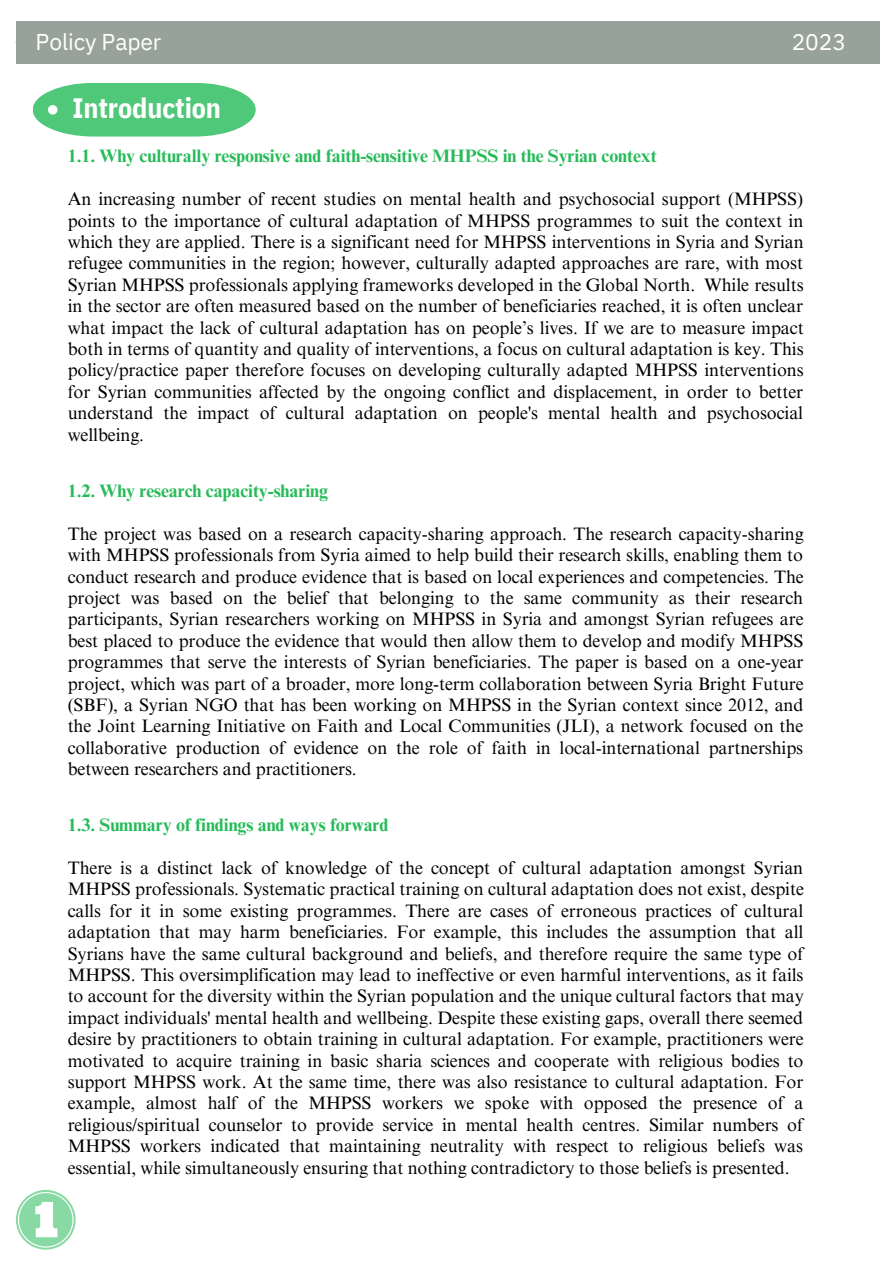
<style>
.page{position:relative;width:894px;height:1264px;background:#fff}
.page>*{position:absolute;margin:0;border:0;box-sizing:border-box;transform-origin:0 0}
.t1{font:700 27.9px "IBM Plex Sans Cond";letter-spacing:-.005em;color:#fff}
.t2{font:22.8px "IBM Plex Sans";letter-spacing:-.005em;color:#fff}
.t3{font:18px/21.5px "Times NRMT Pro";letter-spacing:-.005em;color:#000;text-align:justify}
.t4{font:700 18px "Times NRMT Pro";letter-spacing:-.005em;color:#26bb59}
</style>
<div class="page">
<svg style="left:16px;top:1190px;width:60px;height:59px"></svg>
<svg style="left:33px;top:83px;width:222px;height:53px;background:#64ce88"></svg>
<div style="left:16px;top:21px;width:863px;height:42px;background:#97a29b"></div>
<hr style="left:15px;top:42px;width:366px;height:1px;background:#97a29b">
<p class="t2" style="left:36px;top:27px;width:127px">Policy Paper</p>
<p class="t2" style="left:791px;top:27px;width:56px">2023</p>
<p class="t1" style="left:73px;top:90px;width:150px">Introduction</p>
<p class="t4" style="left:68px;top:149px;width:590px">1.1. Why culturally responsive and faith-sensitive MHPSS in the Syrian context</p>
<p class="t3" style="left:68px;top:191px;width:737px">An increasing number of recent studies on mental health and psychosocial support (MHPSS) points to the importance of cultural adaptation of MHPSS programmes to suit the context in which they are applied. There is a significant need for MHPSS interventions in Syria and Syrian refugee communities in the region; however, culturally adapted approaches are rare, with most Syrian MHPSS professionals applying frameworks developed in the Global North. While results in the sector are often measured based on the number of beneficiaries reached, it is often unclear what impact the lack of cultural adaptation has on people’s lives. If we are to measure impact both in terms of quantity and quality of interventions, a focus on cultural adaptation is key. This policy/practice paper therefore focuses on developing culturally adapted MHPSS interventions for Syrian communities affected by the ongoing conflict and displacement, in order to better understand the impact of cultural adaptation on people's mental health and psychosocial wellbeing.</p>
<p class="t4" style="left:68px;top:484px;width:262px">1.2. Why research capacity-sharing</p>
<p class="t3" style="left:68px;top:525px;width:737px">The project was based on a research capacity-sharing approach. The research capacity-sharing with MHPSS professionals from Syria aimed to help build their research skills, enabling them to conduct research and produce evidence that is based on local experiences and competencies. The project was based on the belief that belonging to the same community as their research participants, Syrian researchers working on MHPSS in Syria and amongst Syrian refugees are best placed to produce the evidence that would then allow them to develop and modify MHPSS programmes that serve the interests of Syrian beneficiaries. The paper is based on a one-year project, which was part of a broader, more long-term collaboration between Syria Bright Future (SBF), a Syrian NGO that has been working on MHPSS in the Syrian context since 2012, and the Joint Learning Initiative on Faith and Local Communities (JLI), a network focused on the collaborative production of evidence on the role of faith in local-international partnerships between researchers and practitioners.</p>
<p class="t4" style="left:68px;top:818px;width:322px">1.3. Summary of findings and ways forward</p>
<p class="t3" style="left:68px;top:859px;width:737px">There is a distinct lack of knowledge of the concept of cultural adaptation amongst Syrian MHPSS professionals. Systematic practical training on cultural adaptation does not exist, despite calls for it in some existing programmes. There are cases of erroneous practices of cultural adaptation that may harm beneficiaries. For example, this includes the assumption that all Syrians have the same cultural background and beliefs, and therefore require the same type of MHPSS. This oversimplification may lead to ineffective or even harmful interventions, as it fails to account for the diversity within the Syrian population and the unique cultural factors that may impact individuals' mental health and wellbeing. Despite these existing gaps, overall there seemed desire by practitioners to obtain training in cultural adaptation. For example, practitioners were motivated to acquire training in basic sharia sciences and cooperate with religious bodies to support MHPSS work. At the same time, there was also resistance to cultural adaptation. For example, almost half of the MHPSS workers we spoke with opposed the presence of a religious/spiritual counselor to provide service in mental health centres. Similar numbers of MHPSS workers indicated that maintaining neutrality with respect to religious beliefs was essential, while simultaneously ensuring that nothing contradictory to those beliefs is presented.</p>
</div>
